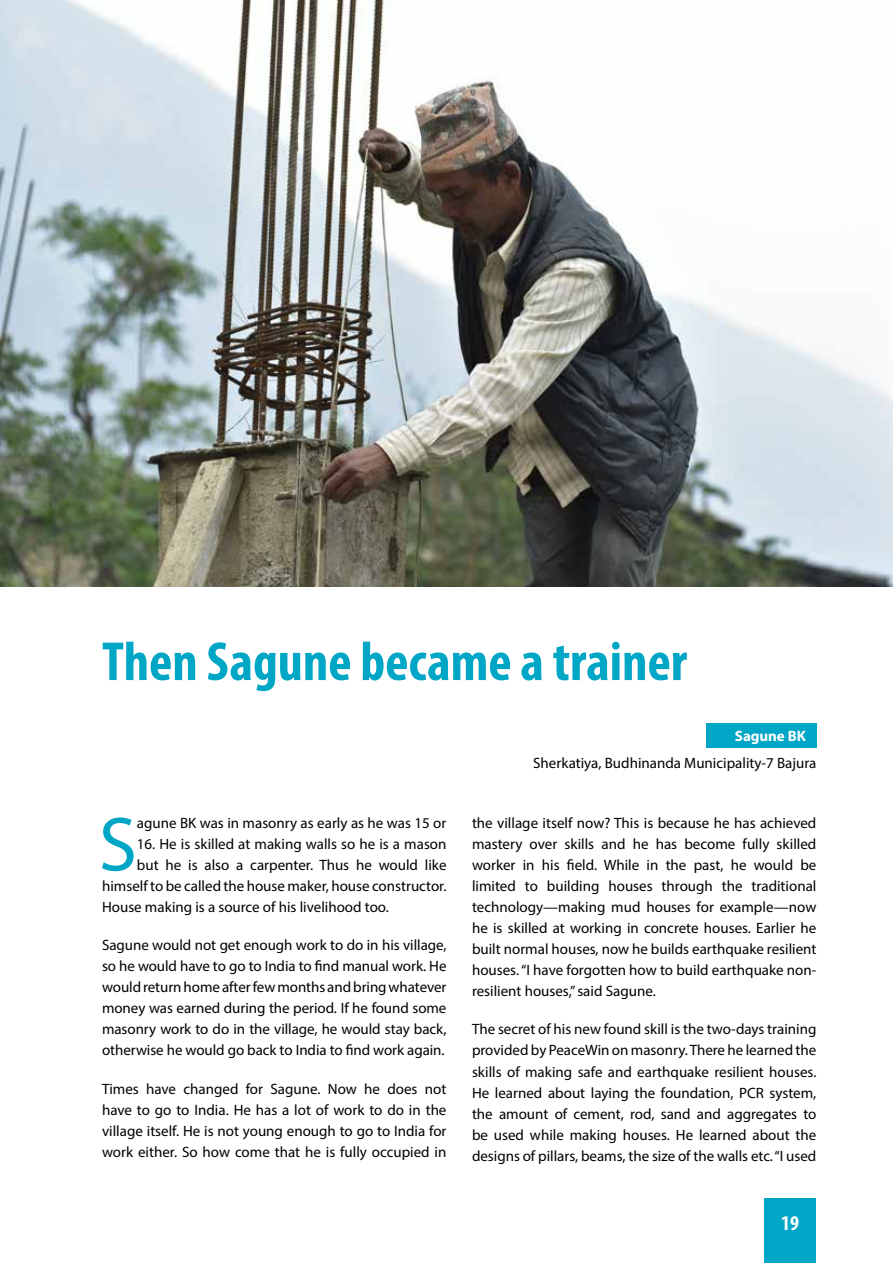
<style>
.page{position:relative;width:893px;height:1263px;background:#fff}
.page>*{position:absolute;margin:0;border:0;box-sizing:border-box;transform-origin:0 0}
.t1{font:77.25px "Myriad Pro";color:#00a6c5}
.t2{font:700 condensed 55.5px "Myriad Pro";color:#00a6c5}
.t3{font:700 condensed 21px "Myriad Pro";color:#fff}
.t4{font:15px/21px "Myriad Pro";color:#000;text-align:justify}
.t5{font:700 15px "Myriad Pro";letter-spacing:-.005em;color:#fff}
</style>
<div class="page">
<div style="left:765px;top:1198px;width:51px;height:65px;background:#00a6c5"></div>
<img style="left:0;top:0;width:893px;height:587px">
<div style="left:706px;top:723px;width:110px;height:24px;background:#00a6c5"></div>
<h2 class="t2" style="left:102px;top:627px;width:586px">Then Sagune became a trainer</h2>
<h1 class="t1" style="left:99px;top:797px;width:40px">S</h1>
<p class="t4" style="left:137px;top:813px;width:311px">agune BK was in masonry as early as he was 15 or</p>
<p class="t4" style="left:137px;top:834px;width:311px">16. He is skilled at making walls so he is a mason</p>
<p class="t4" style="left:137px;top:855px;width:311px">but he is also a carpenter. Thus he would like</p>
<p class="t4" style="left:102px;top:876px;width:346px">himself to be called the house maker, house constructor.</p>
<p class="t4" style="left:102px;top:897px;width:288px">House making is a source of his livelihood too.</p>
<p class="t4" style="left:102px;top:935px;width:346px">Sagune would not get enough work to do in his village, so he would have to go to India to find manual work. He would return home after few months and bring whatever money was earned during the period. If he found some masonry work to do in the village, he would stay back, otherwise he would go back to India to find work again.</p>
<p class="t4" style="left:102px;top:1078px;width:346px">Times have changed for Sagune. Now he does not have to go to India. He has a lot of work to do in the village itself. He is not young enough to go to India for work either. So how come that he is fully occupied in</p>
<p class="t5" style="left:735px;top:726px;width:73px">Sagune BK</p>
<p class="t4" style="left:533px;top:753px;width:285px">Sherkatiya, Budhinanda Municipality-7 Bajura</p>
<p class="t4" style="left:472px;top:813px;width:346px">the village itself now? This is because he has achieved mastery over skills and he has become fully skilled worker in his field. While in the past, he would be limited to building houses through the traditional technology—making mud houses for example—now he is skilled at working in concrete houses. Earlier he built normal houses, now he builds earthquake resilient houses. “I have forgotten how to build earthquake non&shy;resilient houses,” said Sagune.</p>
<p class="t4" style="left:472px;top:1019px;width:346px">The secret of his new found skill is the two-days training provided by PeaceWin on masonry. There he learned the skills of making safe and earthquake resilient houses.<br>He learned about laying the foundation, PCR system, the amount of cement, rod, sand and aggregates to be used while making houses. He learned about the designs of pillars, beams, the size of the walls etc. “I used</p>
<h3 class="t3" style="left:781px;top:1209px;width:19px">19</h3>
</div>
